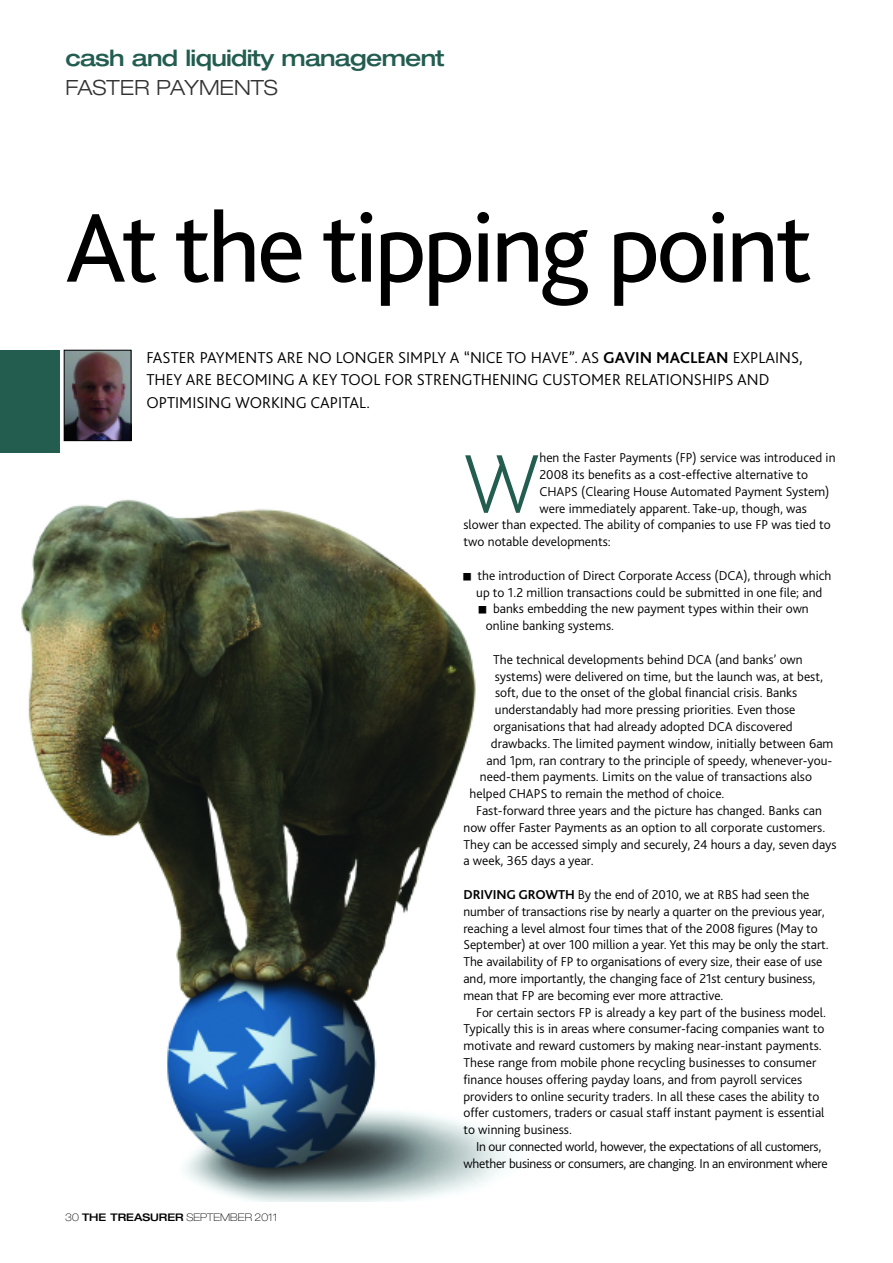
<style>
.page{position:relative;width:893px;height:1263px;background:#fff}
.page>*{position:absolute;margin:0;border:0;box-sizing:border-box;transform-origin:0 0}
.t1{font:102px "Bliss 2";letter-spacing:-.035em;color:#000}
.t2{font:200 86.85px "Bliss 2";color:#225d50}
.t3{font:500 expanded 22.5px "Helvetica Neue";letter-spacing:-.03em;color:#225d50}
.t4{font:300 expanded 21px "Helvetica Neue";color:#333}
.t5{font:300 16.5px/22.5px "Bliss 2";color:#000}
.t6{font:300 13.5px/16.8px "Bliss 2";color:#000}
.t7{font:300 13.5px/16.8px "Bliss 2";letter-spacing:-.02em;color:#000;text-align:center}
.t8{font:100 expanded 10.5px "Helvetica Neue";color:#000}
.s1{font-weight:700}
.s2{font-weight:500}
</style>
<div class="page">
<img style="left:21px;top:499px;width:488px;height:702px">
<div style="left:0;top:350px;width:60px;height:103px;background:#225d50"></div>
<img style="left:66px;top:352px;width:63px;height:87px">
<div style="left:64px;top:350px;width:67px;height:91px;border:1px solid #000"></div>
<svg style="left:463px;top:573px;width:8px;height:7px"></svg>
<svg style="left:479px;top:606px;width:7px;height:8px"></svg>
<h3 class="t3" style="left:65px;top:50px;width:381px">cash and liquidity management</h3>
<h3 class="t4" style="left:65px;top:80px;width:214px">FASTER PAYMENTS</h3>
<h1 class="t1" style="left:65px;top:209px;width:748px">At the tipping point</h1>
<p class="t5" style="left:146px;top:347px;width:658px">FASTER PAYMENTS ARE NO LONGER SIMPLY A “NICE TO HAVE”. AS <span class="s1">GAVIN MACLEAN</span> EXPLAINS,<br>THEY ARE BECOMING A KEY TOOL FOR STRENGTHENING CUSTOMER RELATIONSHIPS AND<br>OPTIMISING WORKING CAPITAL.</p>
<p class="t8" style="left:65px;top:1213px;width:213px">30 <span class="s2">THE TREASURER</span> SEPTEMBER 2011</p>
<h2 class="t2" style="left:463px;top:451px;width:78px">W</h2>
<p class="t6" style="left:539px;top:451px;width:298px">hen the Faster Payments (FP) service was introduced in</p>
<p class="t6" style="left:539px;top:467px;width:270px">2008 its benefits as a cost-effective alternative to</p>
<p class="t6" style="left:539px;top:484px;width:291px">CHAPS (Clearing House Automated Payment System)</p>
<p class="t6" style="left:539px;top:501px;width:269px">were immediately apparent. Take-up, though, was</p>
<p class="t6" style="left:463px;top:518px;width:369px">slower than expected. The ability of companies to use FP was tied to</p>
<p class="t6" style="left:463px;top:535px;width:149px">two notable developments:</p>
<p class="t6" style="left:477px;top:568px;width:356px">the introduction of Direct Corporate Access (DCA), through which</p>
<p class="t6" style="left:476px;top:585px;width:348px">up to 1.2 million transactions could be submitted in one file; and</p>
<p class="t6" style="left:493px;top:602px;width:317px">banks embedding the new payment types within their own</p>
<p class="t6" style="left:486px;top:619px;width:130px">online banking systems.</p>
<p class="t6" style="left:493px;top:652px;width:311px">The technical developments behind DCA (and banks’ own</p>
<p class="t6" style="left:495px;top:669px;width:330px">systems) were delivered on time, but the launch was, at best,</p>
<p class="t6" style="left:495px;top:686px;width:304px">soft, due to the onset of the global financial crisis. Banks</p>
<p class="t6" style="left:495px;top:703px;width:302px">understandably had more pressing priorities. Even those</p>
<p class="t6" style="left:494px;top:719px;width:301px">organisations that had already adopted DCA discovered</p>
<p class="t6" style="left:491px;top:736px;width:344px">drawbacks. The limited payment window, initially between 6am</p>
<p class="t6" style="left:486px;top:753px;width:347px">and 1pm, ran contrary to the principle of speedy, whenever-you-</p>
<p class="t6" style="left:480px;top:770px;width:334px">need-them payments. Limits on the value of transactions also</p>
<p class="t6" style="left:470px;top:787px;width:256px">helped CHAPS to remain the method of choice.</p>
<p class="t6" style="left:476px;top:803px;width:347px">Fast-forward three years and the picture has changed. Banks can</p>
<p class="t6" style="left:463px;top:820px;width:363px">now offer Faster Payments as an option to all corporate customers.</p>
<p class="t6" style="left:463px;top:837px;width:375px">They can be accessed simply and securely, 24 hours a day, seven days</p>
<p class="t6" style="left:463px;top:854px;width:132px">a week, 365 days a year.</p>
<p class="t6" style="left:463px;top:887px;width:367px"><span class="s1">DRIVING GROWTH</span> By the end of 2010, we at RBS had seen the number of transactions rise by nearly a quarter on the previous year, reaching a level almost four times that of the 2008 figures (May to September) at over 100 million a year. Yet this may be only the start.<br>The availability of FP to organisations of every size, their ease of use and, more importantly, the changing face of 21st century business, mean that FP are becoming ever more attractive.</p>
<p class="t6" style="left:463px;top:1005px;width:364px;text-indent:13px">For certain sectors FP is already a key part of the business model.<br>Typically this is in areas where consumer-facing companies want to motivate and reward customers by making near-instant payments.<br>These range from mobile phone recycling businesses to consumer finance houses offering payday loans, and from payroll services providers to online security traders. In all these cases the ability to offer customers, traders or casual staff instant payment is essential to winning business.</p>
<p class="t7" style="left:463px;top:1139px;width:366px">In our connected world, however, the expectations of all customers, whether business or consumers, are changing. In an environment where</p>
</div>
